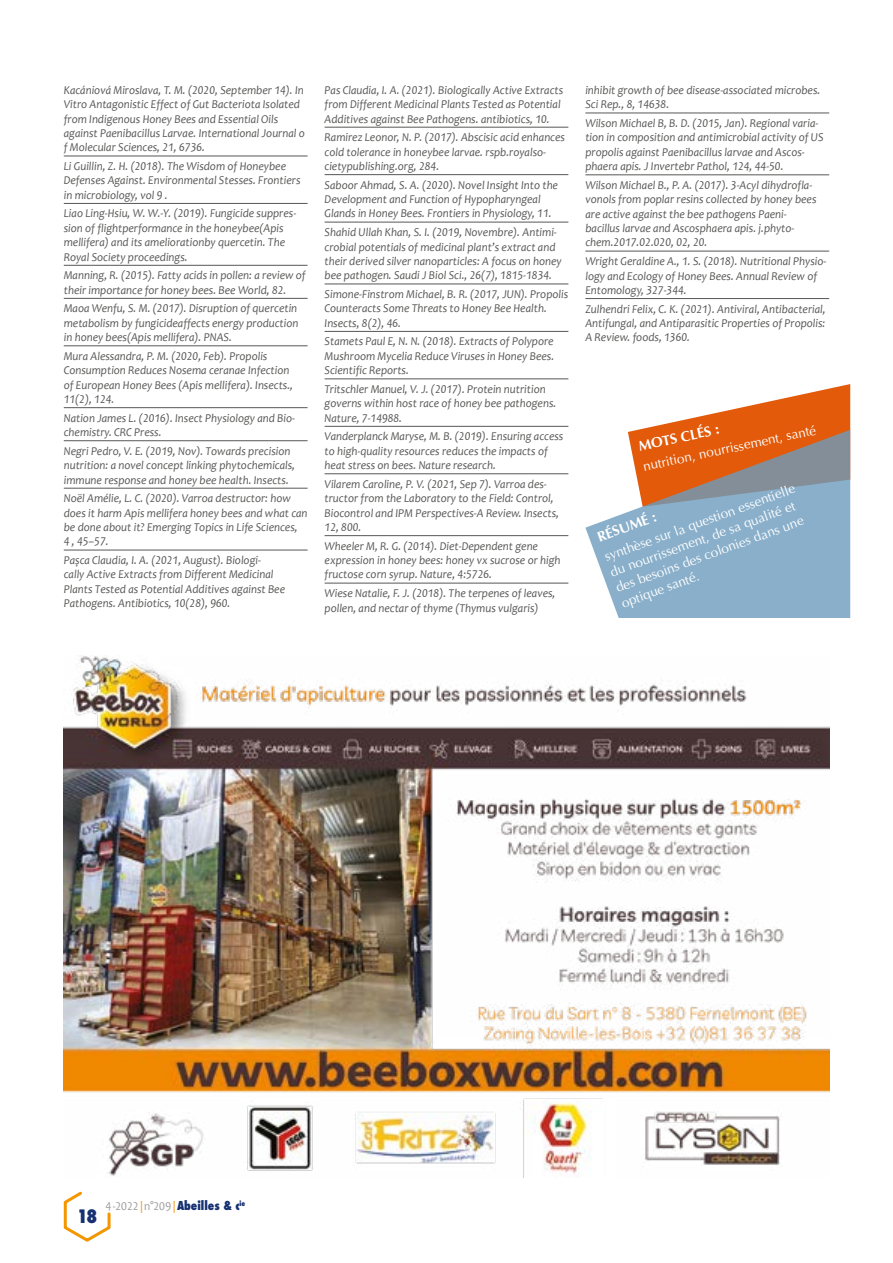
<style>
.page{position:relative;width:893px;height:1263px;background:#fff}
.page>*{position:absolute;margin:0;border:0;box-sizing:border-box;transform-origin:0 0}
.t1{font:800 condensed 18px "Futura";color:#163072}
.t2{font:700 14.25px "Optima";color:#fff}
.t3{font:13.5px/16.5px "Optima";color:#fff}
.t4{font:italic 12px/14.4px "Candara";color:#575756;scale:.95 1}
.t5{font:12px "Candara";color:#9d9d9c;scale:.95 1}
.s1{color:#f49600}
.s2{font-family:"Futura";font-weight:800;font-stretch:condensed;color:#163072}
</style>
<div class="page">
<svg style="left:63px;top:1191px;width:48px;height:51px"></svg>
<hr style="left:64px;top:156px;width:244px;height:1px;background:#575756">
<hr style="left:64px;top:203px;width:244px;height:1px;background:#575756">
<hr style="left:64px;top:265px;width:244px;height:1px;background:#575756">
<hr style="left:64px;top:298px;width:244px;height:1px;background:#575756">
<hr style="left:64px;top:345px;width:244px;height:1px;background:#575756">
<hr style="left:64px;top:407px;width:244px;height:1px;background:#575756">
<hr style="left:64px;top:440px;width:244px;height:1px;background:#575756">
<hr style="left:64px;top:488px;width:244px;height:1px;background:#575756">
<hr style="left:64px;top:550px;width:244px;height:1px;background:#575756">
<svg style="left:637px;top:384px;width:213px;height:46px"></svg>
<svg style="left:585px;top:430px;width:265px;height:188px;background:#a5a6aa"></svg>
<img style="left:64px;top:655px;width:765px;height:523px">
<hr style="left:325px;top:127px;width:243px;height:1px;background:#575756">
<hr style="left:325px;top:174px;width:243px;height:1px;background:#575756">
<hr style="left:325px;top:222px;width:243px;height:1px;background:#575756">
<hr style="left:325px;top:284px;width:243px;height:1px;background:#575756">
<hr style="left:325px;top:331px;width:243px;height:1px;background:#575756">
<hr style="left:325px;top:378px;width:243px;height:1px;background:#575756">
<hr style="left:325px;top:426px;width:243px;height:1px;background:#575756">
<hr style="left:325px;top:473px;width:243px;height:1px;background:#575756">
<hr style="left:325px;top:535px;width:243px;height:1px;background:#575756">
<hr style="left:325px;top:583px;width:243px;height:1px;background:#575756">
<hr style="left:585px;top:113px;width:244px;height:1px;background:#575756">
<hr style="left:585px;top:174px;width:244px;height:1px;background:#575756">
<hr style="left:585px;top:251px;width:244px;height:1px;background:#575756">
<hr style="left:585px;top:298px;width:244px;height:1px;background:#575756">
<p class="t4" style="left:64px;top:83px;width:255px">Kacániová Miroslava, T. M. (2020, September 14). In Vitro Antagonistic Effect of Gut Bacteriota Isolated from Indigenous Honey Bees and Essential Oils against Paenibacillus Larvae. International Journal o f Molecular Sciences, 21, 6736.</p>
<p class="t4" style="left:64px;top:159px;width:251px">Li Guillin, Z. H. (2018). The Wisdom of Honeybee<br>Defenses Against. Environmental Stesses. Frontiers in microbiology, vol 9 .</p>
<p class="t4" style="left:64px;top:206px;width:246px">Liao Ling-Hsiu, W. W.-Y. (2019). Fungicide suppres&shy;sion of flightperformance in the honeybee(Apis mellifera) and its ameliorationby quercetin. The Royal Society proceedings.</p>
<p class="t4" style="left:64px;top:268px;width:256px">Manning, R. (2015). Fatty acids in pollen: a review of their importance for honey bees. Bee World, 82.</p>
<p class="t4" style="left:64px;top:301px;width:249px;text-align:justify">Maoa Wenfu, S. M. (2017). Disruption of quercetin metabolism by fungicideaffects energy production in honey bees(Apis mellifera). PNAS.</p>
<p class="t4" style="left:64px;top:349px;width:243px">Mura Alessandra, P. M. (2020, Feb). Propolis Consumption Reduces Nosema ceranae Infection of European Honey Bees (Apis mellifera). Insects., 11(2), 124.</p>
<p class="t4" style="left:64px;top:410px;width:245px">Nation James L. (2016). Insect Physiology and Bio&shy;chemistry. CRC Press.</p>
<p class="t4" style="left:64px;top:443px;width:245px">Negri Pedro, V. E. (2019, Nov). Towards precision nutrition: a novel concept linking phytochemicals, immune response and honey bee health. Insects.</p>
<p class="t4" style="left:64px;top:491px;width:258px">Noël Amélie, L. C. (2020). Varroa destructor: how does it harm Apis mellifera honey bees and what can be done about it? Emerging Topics in Life Sciences,<br>4 , 45–57.</p>
<p class="t4" style="left:64px;top:553px;width:234px">Pașca Claudia, I. A. (2021, August). Biologi-<br>cally Active Extracts from Different Medicinal Plants Tested as Potential Additives against Bee Pathogens. Antibiotics, 10(28), 960.</p>
<p class="t4" style="left:325px;top:83px;width:253px">Pas Claudia, I. A. (2021). Biologically Active Extracts from Different Medicinal Plants Tested as Potential<br>Additives against Bee Pathogens. antibiotics, 10.</p>
<p class="t4" style="left:325px;top:130px;width:255px">Ramirez Leonor, N. P. (2017). Abscisic acid enhances cold tolerance in honeybee larvae. rspb.royalso&shy;cietypublishing.org, 284.</p>
<p class="t4" style="left:325px;top:177px;width:247px">Saboor Ahmad, S. A. (2020). Novel Insight Into the<br>Development and Function of Hypopharyngeal<br>Glands in Honey Bees. Frontiers in Physiology, 11.</p>
<p class="t4" style="left:325px;top:225px;width:251px">Shahid Ullah Khan, S. I. (2019, Novembre). Antimi&shy;crobial potentials of medicinal plant’s extract and their derived silver nanoparticles: A focus on honey bee pathogen. Saudi J Biol Sci., 26(7), 1815-1834.</p>
<p class="t4" style="left:325px;top:287px;width:258px">Simone-Finstrom Michael, B. R. (2017, JUN). Propolis<br>Counteracts Some Threats to Honey Bee Health.<br>Insects, 8(2), 46.</p>
<p class="t4" style="left:325px;top:334px;width:243px;text-align:justify">Stamets Paul E, N. N. (2018). Extracts of Polypore Mushroom Mycelia Reduce Viruses in Honey Bees.<br>Scientific Reports.</p>
<p class="t4" style="left:325px;top:382px;width:245px">Tritschler Manuel, V. J. (2017). Protein nutrition governs within host race of honey bee pathogens.<br>Nature, 7-14988.</p>
<p class="t4" style="left:325px;top:429px;width:253px">Vanderplanck Maryse, M. B. (2019). Ensuring access to high-quality resources reduces the impacts of heat stress on bees. Nature research.</p>
<p class="t4" style="left:325px;top:477px;width:248px">Vilarem Caroline, P. V. (2021, Sep 7). Varroa des&shy;tructor from the Laboratory to the Field: Control, Biocontrol and IPM Perspectives-A Review. Insects, 12, 800.</p>
<p class="t4" style="left:325px;top:538px;width:250px">Wheeler M, R. G. (2014). Diet-Dependent gene expression in honey bees: honey vx sucrose or high fructose corn syrup. Nature, 4:5726.</p>
<p class="t4" style="left:325px;top:586px;width:245px">Wiese Natalie, F. J. (2018). The terpenes of leaves, pollen, and nectar of thyme (Thymus vulgaris)</p>
<p class="t4" style="left:585px;top:83px;width:249px">inhibit growth of bee disease-associated microbes.<br>Sci Rep., 8, 14638.</p>
<p class="t4" style="left:585px;top:116px;width:252px">Wilson Michael B, B. D. (2015, Jan). Regional varia&shy;tion in composition and antimicrobial activity of US propolis against Paenibacillus larvae and Ascos&shy;phaera apis. J Invertebr Pathol, 124, 44-50.</p>
<p class="t4" style="left:585px;top:178px;width:245px">Wilson Michael B., P. A. (2017). 3-Acyl dihydrofla&shy;vonols from poplar resins collected by honey bees are active against the bee pathogens Paeni&shy;bacillus larvae and Ascosphaera apis. j.phyto&shy;chem.2017.02.020, 02, 20.</p>
<p class="t4" style="left:585px;top:254px;width:255px">Wright Geraldine A., 1. S. (2018). Nutritional Physio&shy;logy and Ecology of Honey Bees. Annual Review of<br>Entomology, 327-344.</p>
<p class="t4" style="left:585px;top:301px;width:254px;text-align:justify">Zulhendri Felix, C. K. (2021). Antiviral, Antibacterial, Antifungal, and Antiparasitic Properties of Propolis:<br>A Review. foods, 1360.</p>
<p class="t2" style="left:637px;top:438px;width:83px;rotate:-12deg">MOTS CLÉS :</p>
<p class="t3" style="left:641px;top:458px;width:178px;rotate:-12deg">nutrition, nourrissement, santé</p>
<p class="t3" style="left:602px;top:549px;width:203px;rotate:-20deg">synthèse sur la question essentielle du nourrissement, de sa qualité et des besoins des colonies dans une optique santé.</p>
<p class="t2" style="left:595px;top:529px;width:63px;rotate:-20deg">RÉSUMÉ :</p>
<h1 class="t1" style="left:77px;top:1204px;width:22px">18</h1>
<p class="t5" style="left:105px;top:1198px;width:149px">4-2022 <span class="s1">|</span>n°209<span class="s1">|</span><span class="s2">Abeilles &amp; c</span><sup>ie</sup></p>
</div>
